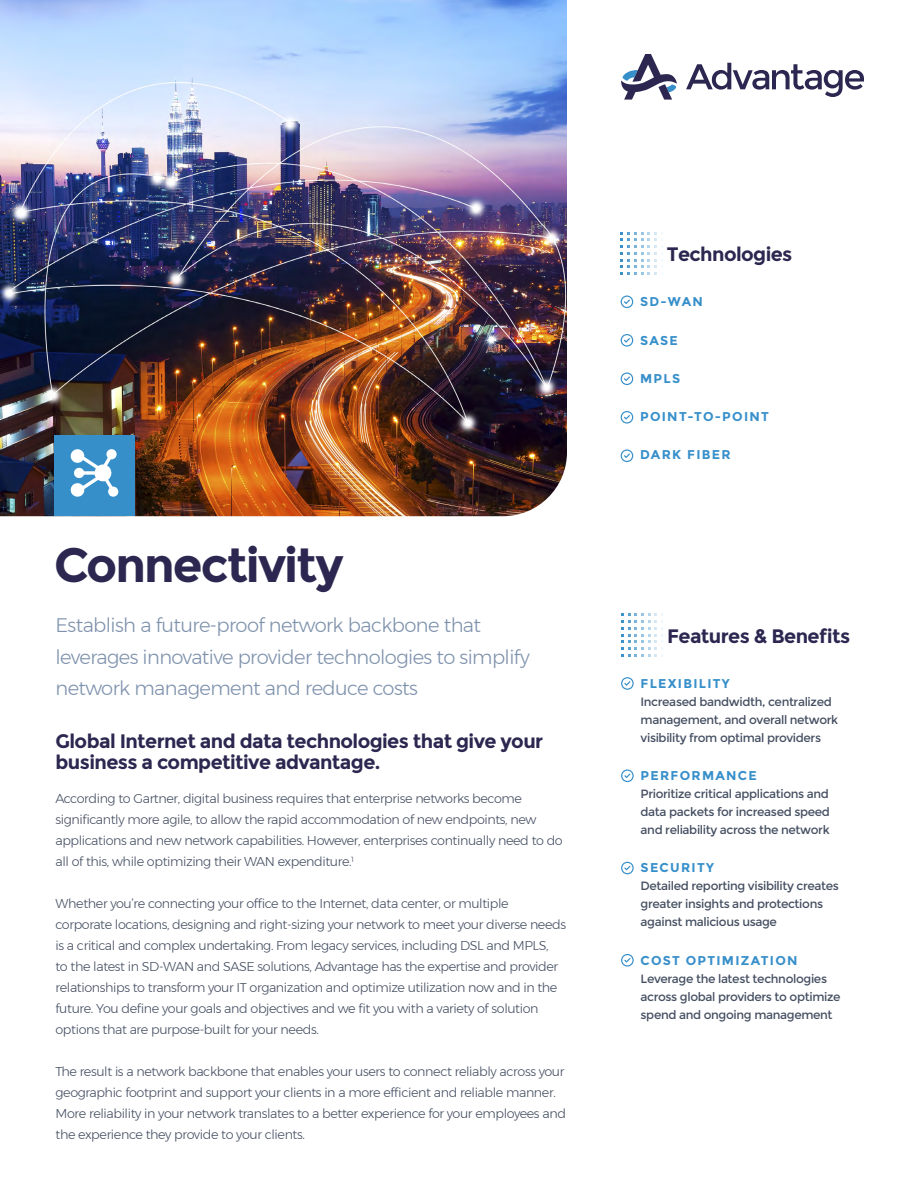
<style>
.page{position:relative;width:918px;height:1188px;background:#fff}
.page>*{position:absolute;margin:0;border:0;box-sizing:border-box;transform-origin:0 0}
.t1{font:700 48px "Montserrat";letter-spacing:-.04em;color:#2c2750}
.t2{font:300 19.5px/31.5px "Montserrat";letter-spacing:-.03em;color:#7f92ad}
.t3{font:700 19.5px/21px "Montserrat";letter-spacing:-.03em;color:#2c2750}
.t4{font:300 12.75px/21px "Montserrat";letter-spacing:-.03em;color:#454f62}
.t5{font:700 12.75px "Montserrat";letter-spacing:.1em;color:#378fca}
.t6{font:12px/18px "Montserrat";letter-spacing:-.03em;color:#454f62}
</style>
<div class="page">
<img style="left:0;top:0;width:567px;height:516px">
<svg style="left:686px;top:63px;width:178px;height:34px"></svg>
<svg style="left:621px;top:54px;width:56px;height:46px"></svg>
<div style="left:54px;top:435px;width:81px;height:81px;background:#378fca"></div>
<svg style="left:621px;top:614px;width:41px;height:43px"></svg>
<svg style="left:621px;top:677px;width:13px;height:13px"></svg>
<svg style="left:621px;top:770px;width:13px;height:12px"></svg>
<svg style="left:621px;top:862px;width:13px;height:12px"></svg>
<svg style="left:621px;top:954px;width:13px;height:13px"></svg>
<svg style="left:621px;top:232px;width:41px;height:43px"></svg>
<svg style="left:621px;top:296px;width:12px;height:12px"></svg>
<svg style="left:621px;top:334px;width:12px;height:13px"></svg>
<svg style="left:621px;top:372px;width:12px;height:13px"></svg>
<svg style="left:621px;top:411px;width:12px;height:13px"></svg>
<svg style="left:621px;top:449px;width:12px;height:13px"></svg>
<svg style="left:70px;top:449px;width:49px;height:48px"></svg>
<h1 class="t1" style="left:54px;top:537px;width:291px">Connectivity</h1>
<h2 class="t2" style="left:56px;top:609px;width:476px">Establish a future-proof network backbone that leverages innovative provider technologies to simplify network management and reduce costs</h2>
<h2 class="t3" style="left:56px;top:731px;width:489px">Global Internet and data technologies that give your business a competitive advantage.</h2>
<p class="t4" style="left:56px;top:788px;width:509px">According to Gartner, digital business requires that enterprise networks become significantly more agile, to allow the rapid accommodation of new endpoints, new applications and new network capabilities. However, enterprises continually need to do all of this, while optimizing their WAN expenditure.<sup>1</sup></p>
<p class="t4" style="left:56px;top:893px;width:512px">Whether you’re connecting your office to the Internet, data center, or multiple corporate locations, designing and right-sizing your network to meet your diverse needs is a critical and complex undertaking. From legacy services, including DSL and MPLS,<br>to the latest in SD-WAN and SASE solutions, Advantage has the expertise and provider relationships to transform your IT organization and optimize utilization now and in the future. You define your goals and objectives and we fit you with a variety of solution options that are purpose-built for your needs.</p>
<p class="t4" style="left:56px;top:1061px;width:512px">The result is a network backbone that enables your users to connect reliably across your geographic footprint and support your clients in a more efficient and reliable manner.<br>More reliability in your network translates to a better experience for your employees and the experience they provide to your clients.</p>
<h2 class="t3" style="left:667px;top:244px;width:127px">Technologies</h2>
<p class="t5" style="left:640px;top:294px;width:64px">SD-WAN</p>
<p class="t5" style="left:640px;top:332px;width:39px">SASE</p>
<p class="t5" style="left:640px;top:371px;width:41px">MPLS</p>
<p class="t5" style="left:640px;top:409px;width:130px">POINT-TO-POINT</p>
<p class="t5" style="left:640px;top:447px;width:92px">DARK FIBER</p>
<h2 class="t3" style="left:667px;top:626px;width:184px">Features &amp; Benefits</h2>
<p class="t5" style="left:641px;top:676px;width:91px">FLEXIBILITY</p>
<p class="t6" style="left:641px;top:693px;width:199px">Increased bandwidth, centralized management, and overall network visibility from optimal providers</p>
<p class="t5" style="left:641px;top:768px;width:118px">PERFORMANCE</p>
<p class="t6" style="left:641px;top:785px;width:191px;text-align:justify">Prioritize critical applications and data packets for increased speed and reliability across the network</p>
<p class="t5" style="left:641px;top:860px;width:75px">SECURITY</p>
<p class="t6" style="left:641px;top:877px;width:200px">Detailed reporting visibility creates greater insights and protections against malicious usage</p>
<p class="t5" style="left:641px;top:953px;width:159px">COST OPTIMIZATION</p>
<p class="t6" style="left:641px;top:970px;width:202px">Leverage the latest technologies across global providers to optimize spend and ongoing management</p>
</div>
